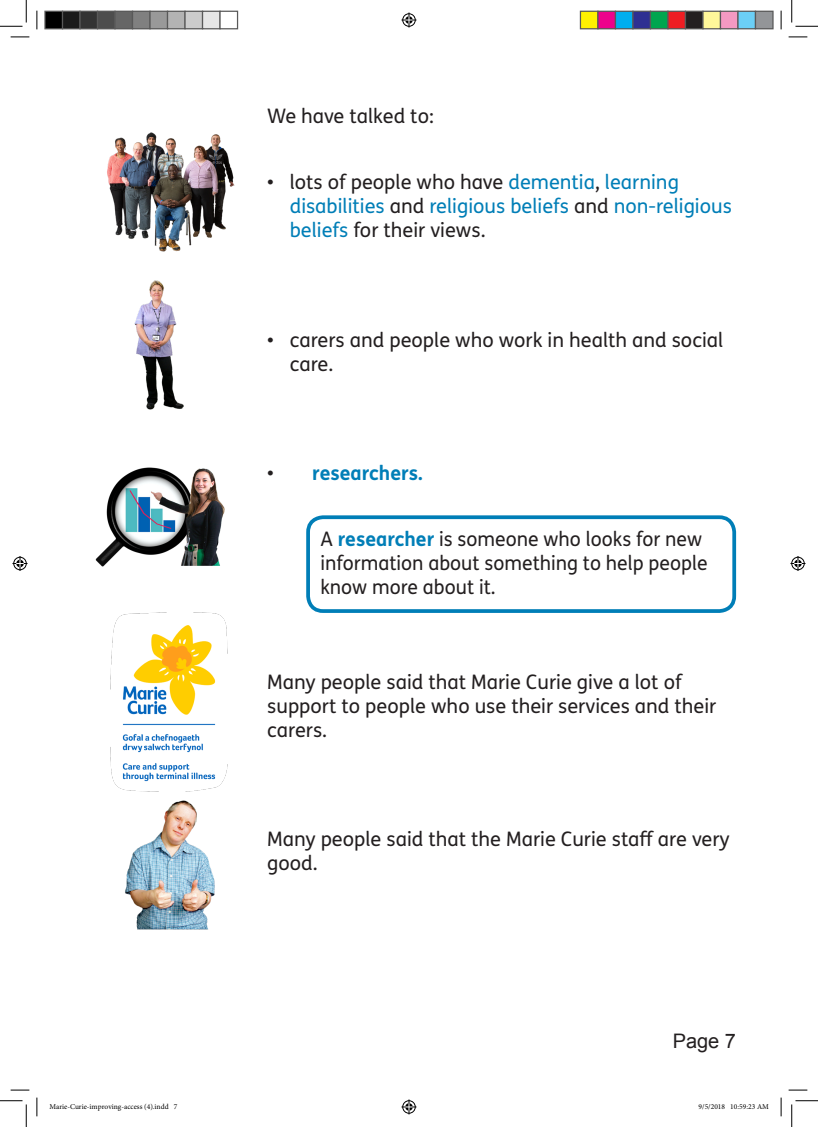
<style>
.page{position:relative;width:818px;height:1127px;background:#fff}
.page>*{position:absolute;margin:0;border:0;box-sizing:border-box;transform-origin:0 0}
.Bodytext{font:20px/24px "FS Me Pro";color:#231f20}
.t1{font:20px/24px "FS Me Pro";color:#007eb7}
.Box_text_for_bullet{font:20px/24px "FS Me Pro";color:#231f20}
.Bodytext-2{font:700 20px "FS Me Pro";color:#007eb7}
.t2{font:20px "Arial";color:#231f20}
.t3{font:7.5px "Minion Pro";color:#000}
.s1{color:#231f20}
.s2{font-weight:400;color:#231f20}
.s3{font-weight:700;color:#007eb7}
</style>
<div class="page">
<img style="left:134px;top:280px;width:50px;height:130px">
<img style="left:95px;top:467px;width:130px;height:100px">
<img style="left:125px;top:800px;width:90px;height:130px">
<div style="left:306px;top:515px;width:430px;height:97px;border:4px solid #007eb7;border-radius:15px"></div>
<img style="left:107px;top:132px;width:128px;height:120px">
<img style="left:110px;top:612px;width:117px;height:179px">
<svg style="left:11px;top:36px;width:18px;height:2px"></svg>
<svg style="left:788px;top:36px;width:19px;height:2px"></svg>
<svg style="left:11px;top:1089px;width:18px;height:1px"></svg>
<svg style="left:788px;top:1089px;width:19px;height:1px"></svg>
<svg style="left:36px;top:11px;width:2px;height:18px"></svg>
<svg style="left:36px;top:1097px;width:2px;height:18px"></svg>
<svg style="left:780px;top:11px;width:2px;height:18px"></svg>
<svg style="left:780px;top:1097px;width:2px;height:18px"></svg>
<svg style="left:0;top:0;width:27px;height:27px"></svg>
<svg style="left:0;top:1100px;width:27px;height:26px"></svg>
<svg style="left:791px;top:0;width:27px;height:27px"></svg>
<svg style="left:791px;top:1100px;width:27px;height:26px"></svg>
<svg style="left:401px;top:13px;width:15px;height:15px"></svg>
<svg style="left:401px;top:1099px;width:15px;height:15px"></svg>
<svg style="left:13px;top:556px;width:15px;height:15px"></svg>
<svg style="left:790px;top:556px;width:15px;height:15px"></svg>
<div style="left:45px;top:11px;width:18px;height:18px;background:#000"></div>
<div style="left:44px;top:11px;width:19px;height:18px;border:1px solid #595959"></div>
<div style="left:63px;top:11px;width:17px;height:18px;background:#1a1a1a"></div>
<div style="left:62px;top:11px;width:19px;height:18px;border:1px solid #595959"></div>
<div style="left:80px;top:11px;width:18px;height:18px;background:#333"></div>
<div style="left:79px;top:11px;width:19px;height:18px;border:1px solid #595959"></div>
<div style="left:98px;top:11px;width:17px;height:18px;background:#4d4d4d"></div>
<div style="left:97px;top:11px;width:19px;height:18px;border:1px solid #595959"></div>
<div style="left:115px;top:11px;width:18px;height:18px;background:#666"></div>
<div style="left:114px;top:11px;width:19px;height:18px;border:1px solid #595959"></div>
<div style="left:133px;top:11px;width:17px;height:18px;background:#808080"></div>
<div style="left:132px;top:11px;width:19px;height:18px;border:1px solid #595959"></div>
<div style="left:150px;top:11px;width:18px;height:18px;background:#999"></div>
<div style="left:149px;top:11px;width:19px;height:18px;border:1px solid #595959"></div>
<div style="left:168px;top:11px;width:17px;height:18px;background:#b3b3b3"></div>
<div style="left:167px;top:11px;width:19px;height:18px;border:1px solid #595959"></div>
<div style="left:185px;top:11px;width:18px;height:18px;background:#ccc"></div>
<div style="left:184px;top:11px;width:19px;height:18px;border:1px solid #595959"></div>
<div style="left:203px;top:11px;width:17px;height:18px;background:#e6e6e6"></div>
<div style="left:202px;top:11px;width:19px;height:18px;border:1px solid #595959"></div>
<div style="left:219px;top:11px;width:19px;height:18px;border:1px solid #595959"></div>
<div style="left:580px;top:11px;width:18px;height:18px;background:#fff101"></div>
<div style="left:580px;top:11px;width:18px;height:18px;border:1px solid #595959"></div>
<div style="left:598px;top:11px;width:17px;height:18px;background:#ed028c"></div>
<div style="left:597px;top:11px;width:19px;height:18px;border:1px solid #595959"></div>
<div style="left:615px;top:11px;width:18px;height:18px;background:#00aeef"></div>
<div style="left:615px;top:11px;width:18px;height:18px;border:1px solid #595959"></div>
<div style="left:633px;top:11px;width:17px;height:18px;background:#2e3092"></div>
<div style="left:632px;top:11px;width:19px;height:18px;border:1px solid #595959"></div>
<div style="left:650px;top:11px;width:18px;height:18px;background:#00a54f"></div>
<div style="left:650px;top:11px;width:18px;height:18px;border:1px solid #595959"></div>
<div style="left:668px;top:11px;width:17px;height:18px;background:#ee1d23"></div>
<div style="left:667px;top:11px;width:19px;height:18px;border:1px solid #595959"></div>
<div style="left:685px;top:11px;width:18px;height:18px;background:#231f20"></div>
<div style="left:685px;top:11px;width:18px;height:18px;border:1px solid #595959"></div>
<div style="left:703px;top:11px;width:17px;height:18px;background:#fff79a"></div>
<div style="left:702px;top:11px;width:19px;height:18px;border:1px solid #595959"></div>
<div style="left:720px;top:11px;width:18px;height:18px;background:#f499c2"></div>
<div style="left:720px;top:11px;width:18px;height:18px;border:1px solid #595959"></div>
<div style="left:738px;top:11px;width:17px;height:18px;background:#6bcff6"></div>
<div style="left:737px;top:11px;width:19px;height:18px;border:1px solid #595959"></div>
<div style="left:755px;top:11px;width:18px;height:18px;background:#939598"></div>
<div style="left:755px;top:11px;width:18px;height:18px;border:1px solid #595959"></div>
<p class="Bodytext" style="left:267px;top:103px;width:168px">We have talked to:</p>
<p class="t1" style="left:290px;top:170px;width:444px;text-indent:-22px"><span class="s1">• lots of people who have</span> dementia<span class="s1">,</span> learning disabilities <span class="s1">and</span> religious beliefs <span class="s1">and</span> non-religious beliefs <span class="s1">for their views.</span></p>
<p class="Bodytext" style="left:290px;top:327px;width:435px;text-indent:-22px">• carers and people who work in health and social care.</p>
<p class="Bodytext-2" style="left:267px;top:457px;width:157px"><span class="s2">•</span> researchers.</p>
<p class="Box_text_for_bullet" style="left:320px;top:526px;width:389px">A <span class="s3">researcher</span> is someone who looks for new information about something to help people know more about it.</p>
<p class="Bodytext" style="left:267px;top:669px;width:451px">Many people said that Marie Curie give a lot of support to people who use their services and their carers.</p>
<p class="Bodytext" style="left:267px;top:826px;width:464px">Many people said that the Marie Curie staff are very good.</p>
<p class="t2" style="left:673px;top:1027px;width:65px">Page 7</p>
<p class="t3" style="left:49px;top:1101px;width:129px">Marie-Curie-improving-access (4).indd 7</p>
<p class="t3" style="left:698px;top:1101px;width:72px">9/5/2018 10:59:23 AM</p>
</div>
